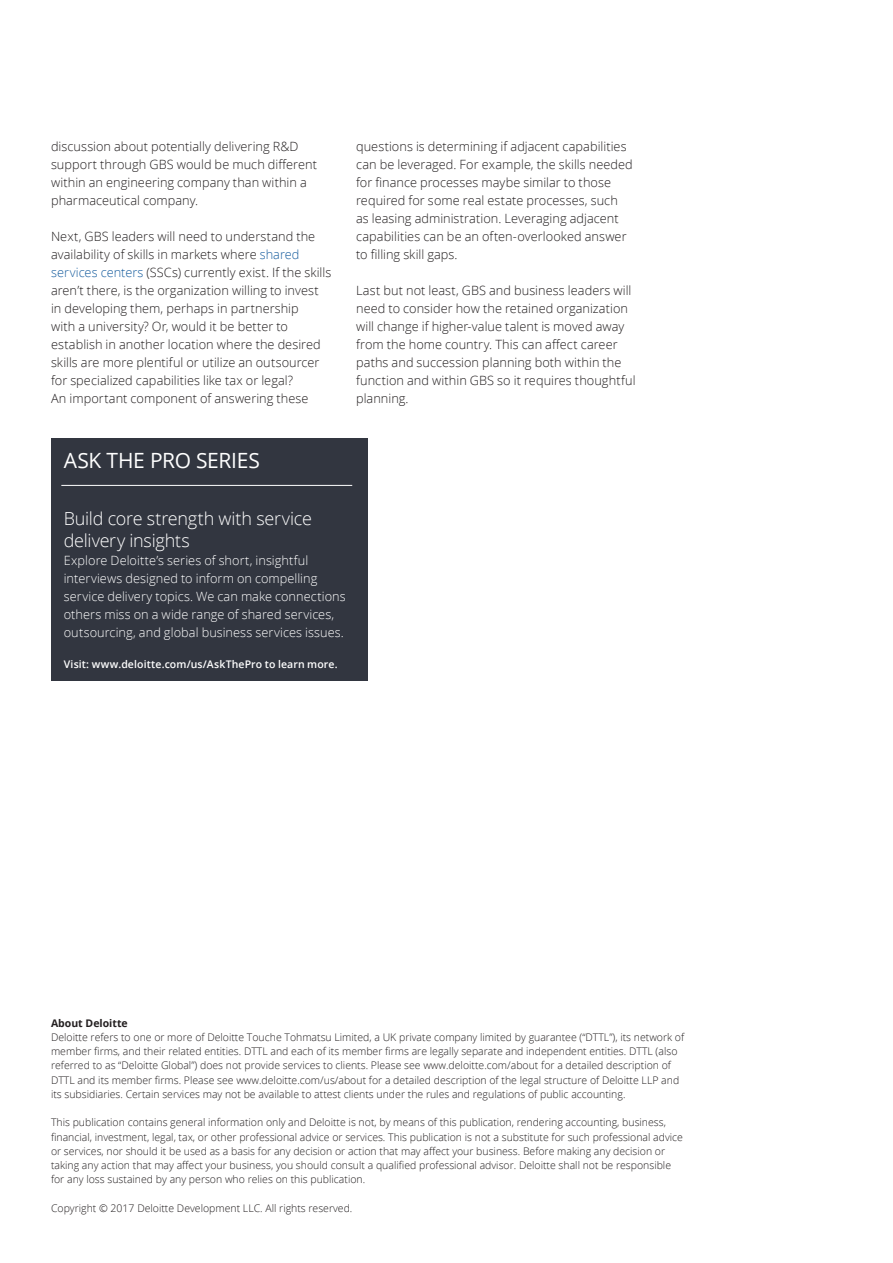
<style>
.page{position:relative;width:893px;height:1263px;background:#fff}
.page>*{position:absolute;margin:0;border:0;box-sizing:border-box;transform-origin:0 0}
.Body_copy__white_8_5{font:21px "Open Sans";letter-spacing:-.015em;color:#fff}
.Body_copy__white_8_5-2{font:300 18px/21.6px "Open Sans";letter-spacing:-.015em;color:#fff}
.Body_copy__8_5_12pt{font:300 12.75px/18px "Open Sans";letter-spacing:.005em;color:#231f20}
.Body_copy__white_8_5-3{font:300 12.75px/18px "Open Sans";letter-spacing:.005em;color:#fff}
.Footer_copy{font:300 10.5px/14.2px "Open Sans";color:#231f20}
.Body_copy__white_8_5-4{font:600 10.5px "Open Sans";letter-spacing:.01em;color:#fff}
.Footer_copy-2{font:700 10.5px "Open Sans";color:#231f20}
.s1{color:#175d9e}
</style>
<div class="page">
<div style="left:51px;top:439px;width:316px;height:242px;background:#323640"></div>
<hr style="left:61px;top:485px;width:291px;height:1px;background:#fff">
<p class="Body_copy__8_5_12pt" style="left:51px;top:137px;width:267px">discussion about potentially delivering R&amp;D support through GBS would be much different within an engineering company than within a pharmaceutical company.</p>
<p class="Body_copy__8_5_12pt" style="left:51px;top:227px;width:282px">Next, GBS leaders will need to understand the availability of skills in markets where <span class="s1">shared services centers</span> (SSCs) currently exist. If the skills aren’t there, is the organization willing to invest in developing them, perhaps in partnership<br>with a university? Or, would it be better to establish in another location where the desired skills are more plentiful or utilize an outsourcer for specialized capabilities like tax or legal?<br>An important component of answering these</p>
<p class="Body_copy__8_5_12pt" style="left:356px;top:137px;width:278px">questions is determining if adjacent capabilities can be leveraged. For example, the skills needed for finance processes maybe similar to those required for some real estate processes, such as leasing administration. Leveraging adjacent capabilities can be an often-overlooked answer to filling skill gaps.</p>
<p class="Body_copy__8_5_12pt" style="left:356px;top:281px;width:281px">Last but not least, GBS and business leaders will need to consider how the retained organization will change if higher-value talent is moved away from the home country. This can affect career paths and succession planning both within the function and within GBS so it requires thoughtful planning.</p>
<p class="Body_copy__white_8_5" style="left:64px;top:446px;width:198px">ASK THE PRO SERIES</p>
<p class="Body_copy__white_8_5-2" style="left:64px;top:507px;width:250px">Build core strength with service delivery insights</p>
<p class="Body_copy__white_8_5-3" style="left:64px;top:551px;width:283px">Explore Deloitte’s series of short, insightful interviews designed to inform on compelling service delivery topics. We can make connections others miss on a wide range of shared services, outsourcing, and global business services issues.</p>
<p class="Body_copy__white_8_5-4" style="left:64px;top:657px;width:275px">Visit: www.deloitte.com/us/AskThePro to learn more.</p>
<p class="Footer_copy-2" style="left:51px;top:1015px;width:78px">About Deloitte</p>
<p class="Footer_copy" style="left:51px;top:1030px;width:635px">Deloitte refers to one or more of Deloitte Touche Tohmatsu Limited, a UK private company limited by guarantee (“DTTL”), its network of member firms, and their related entities. DTTL and each of its member firms are legally separate and independent entities. DTTL (also referred to as “Deloitte Global”) does not provide services to clients. Please see www.deloitte.com/about for a detailed description of DTTL and its member firms. Please see www.deloitte.com/us/about for a detailed description of the legal structure of Deloitte LLP and its subsidiaries. Certain services may not be available to attest clients under the rules and regulations of public accounting.</p>
<p class="Footer_copy" style="left:51px;top:1115px;width:633px">This publication contains general information only and Deloitte is not, by means of this publication, rendering accounting, business, financial, investment, legal, tax, or other professional advice or services. This publication is not a substitute for such professional advice or services, nor should it be used as a basis for any decision or action that may affect your business. Before making any decision or taking any action that may affect your business, you should consult a qualified professional advisor. Deloitte shall not be responsible for any loss sustained by any person who relies on this publication.</p>
<p class="Footer_copy" style="left:51px;top:1201px;width:303px">Copyright © 2017 Deloitte Development LLC. All rights reserved.</p>
</div>
